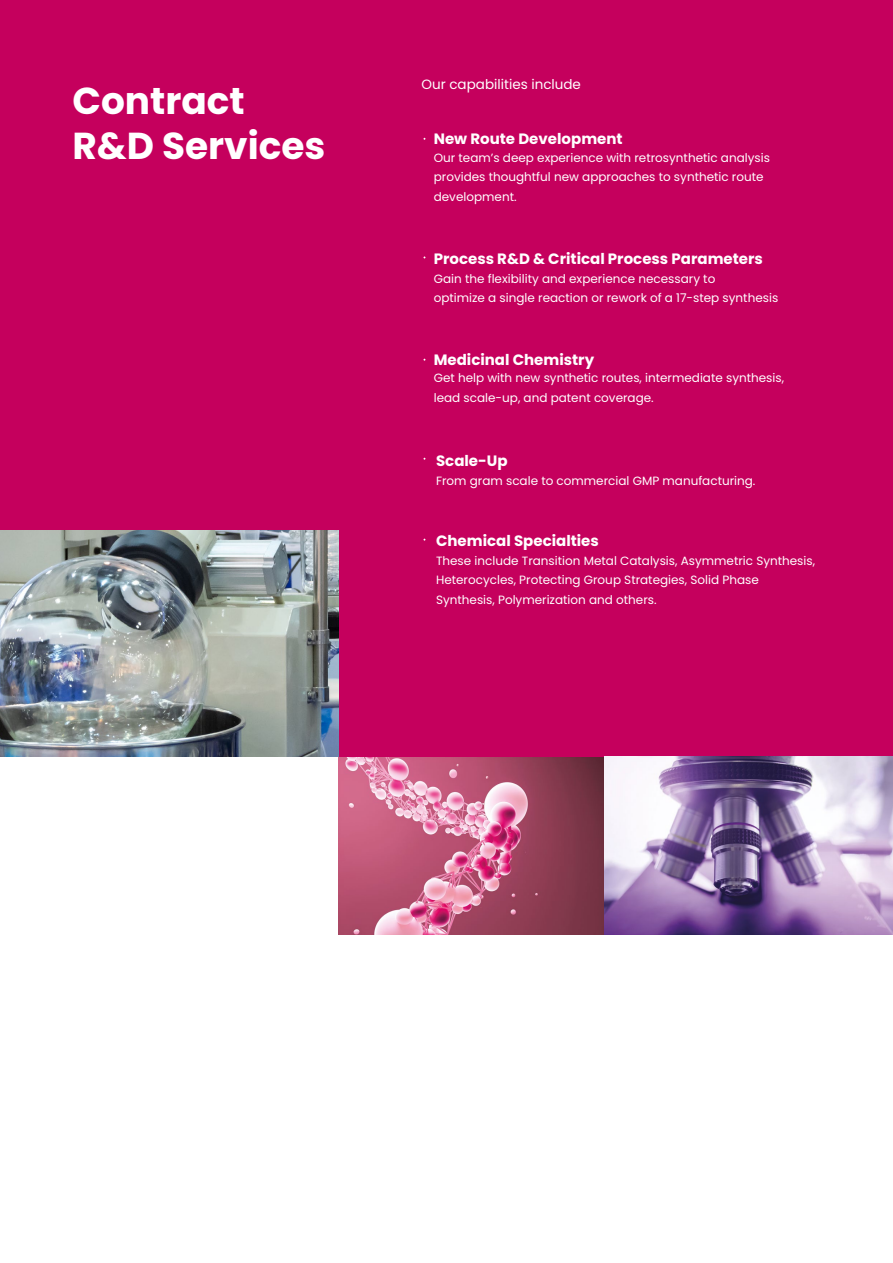
<style>
.page{position:relative;width:893px;height:1263px;background:#fff}
.page>*{position:absolute;margin:0;border:0;box-sizing:border-box;transform-origin:0 0}
.t1{font:700 37.5px/45px "Poppins";color:#fff}
.t2{font:700 15px "Poppins";color:#fff}
.t3{font:13.5px "Poppins";color:#fff}
.t4{font:12px/19.5px "Poppins";color:#fff}
</style>
<div class="page">
<div style="left:0;top:0;width:893px;height:757px;background:#c5005d"></div>
<img style="left:0;top:530px;width:339px;height:227px">
<img style="left:339px;top:757px;width:554px;height:177px">
<h1 class="t1" style="left:72px;top:79px;width:255px">Contract<br>R&amp;D Services</h1>
<p class="t3" style="left:422px;top:76px;width:161px">Our capabilities include</p>
<p class="t2" style="left:434px;top:130px;width:190px">New Route Development</p>
<p class="t4" style="left:434px;top:148px;width:338px">Our team’s deep experience with retrosynthetic analysis provides thoughtful new approaches to synthetic route development.</p>
<p class="t2" style="left:434px;top:250px;width:331px">Process R&amp;D &amp; Critical Process Parameters</p>
<p class="t4" style="left:434px;top:269px;width:346px">Gain the flexibility and experience necessary to<br>optimize a single reaction or rework of a 17-step synthesis</p>
<p class="t2" style="left:434px;top:351px;width:162px">Medicinal Chemistry</p>
<p class="t4" style="left:434px;top:368px;width:352px">Get help with new synthetic routes, intermediate synthesis, lead scale-up, and patent coverage.</p>
<p class="t2" style="left:436px;top:452px;width:73px">Scale-Up</p>
<p class="t4" style="left:436px;top:471px;width:321px">From gram scale to commercial GMP manufacturing.</p>
<p class="t2" style="left:436px;top:532px;width:164px">Chemical Specialties</p>
<p class="t4" style="left:436px;top:551px;width:381px">These include Transition Metal Catalysis, Asymmetric Synthesis,<br>Heterocycles, Protecting Group Strategies, Solid Phase<br>Synthesis, Polymerization and others.</p>
</div>
